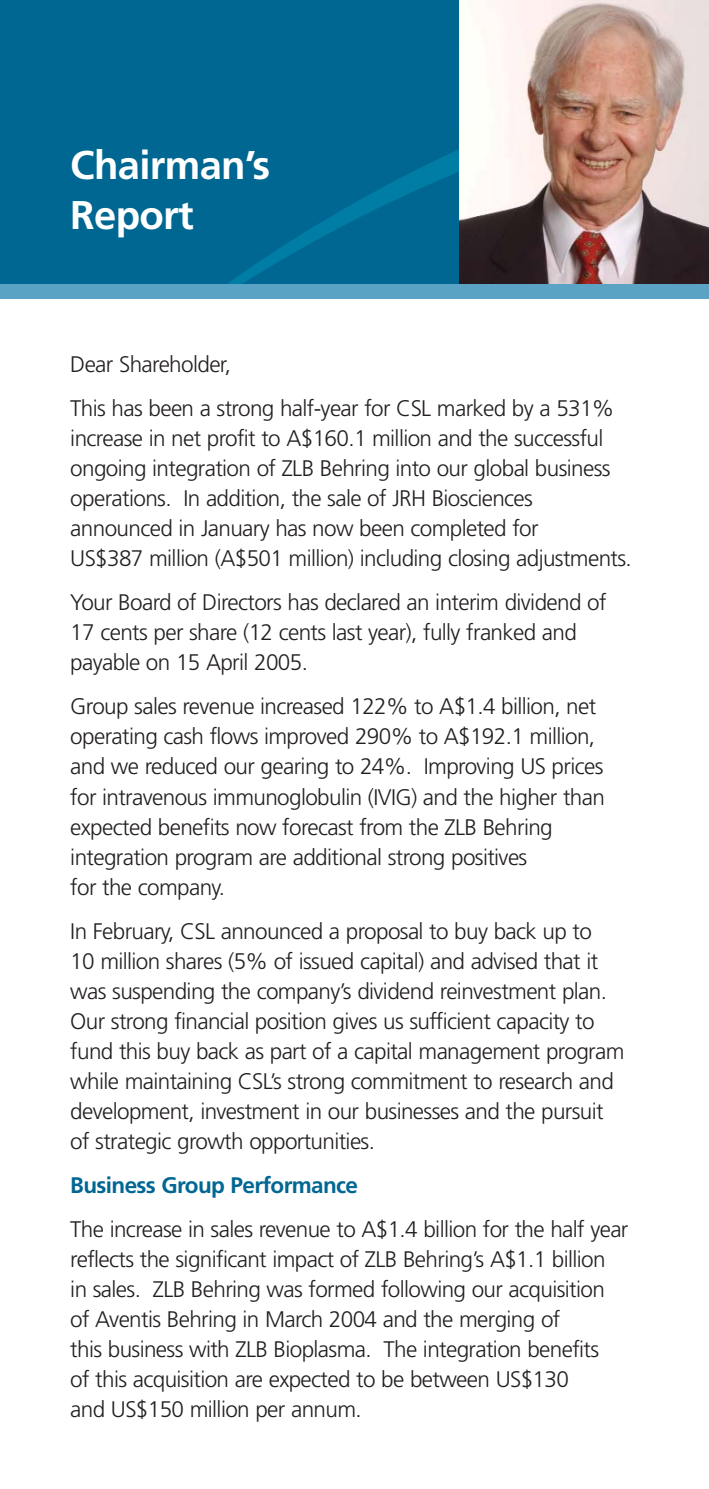
<style>
.page{position:relative;width:709px;height:1489px;background:#fff}
.page>*{position:absolute;margin:0;border:0;box-sizing:border-box;transform-origin:0 0}
.t1{font:700 40px/50px "Frutiger";letter-spacing:-.015em;color:#fff}
.t2{font:300 22.5px/30px "Frutiger";letter-spacing:-.03em;color:#231f20}
.t3{font:700 22.5px "Frutiger";letter-spacing:-.03em;color:#006792}
</style>
<div class="page">
<div style="left:0;top:0;width:708px;height:287px;background:#006792"></div>
<svg style="left:228px;top:149px;width:231px;height:135px"></svg>
<img style="left:459px;top:0;width:249px;height:284px">
<div style="left:0;top:284px;width:708px;height:14px;background:#5aa3c4"></div>
<h1 class="t1" style="left:70px;top:143px;width:201px">Chairman’s<br>Report</h1>
<p class="t2" style="left:70px;top:343px;width:545px;line-height:44.2px">Dear Shareholder,<br>This has been a strong half-year for CSL marked by a 531%</p>
<p class="t2" style="left:70px;top:425px;width:563px">increase in net profit to A$160.1 million and the successful ongoing integration of ZLB Behring into our global business operations. In addition, the sale of JRH Biosciences announced in January has now been completed for<br>US$387 million (A$501 million) including closing adjustments.</p>
<p class="t2" style="left:70px;top:589px;width:538px">Your Board of Directors has declared an interim dividend of<br>17 cents per share (12 cents last year), fully franked and payable on 15 April 2005.</p>
<p class="t2" style="left:70px;top:693px;width:536px">Group sales revenue increased 122% to A$1.4 billion, net operating cash flows improved 290% to A$192.1 million, and we reduced our gearing to 24%. Improving US prices for intravenous immunoglobulin (IVIG) and the higher than expected benefits now forecast from the ZLB Behring integration program are additional strong positives<br>for the company.</p>
<p class="t2" style="left:70px;top:917px;width:555px">In February, CSL announced a proposal to buy back up to<br>10 million shares (5% of issued capital) and advised that it was suspending the company’s dividend reinvestment plan.<br>Our strong financial position gives us sufficient capacity to fund this buy back as part of a capital management program while maintaining CSL’s strong commitment to research and development, investment in our businesses and the pursuit of strategic growth opportunities.</p>
<p class="t3" style="left:70px;top:1176px;width:289px">Business Group Performance</p>
<p class="t2" style="left:70px;top:1216px;width:559px">The increase in sales revenue to A$1.4 billion for the half year reflects the significant impact of ZLB Behring’s A$1.1 billion<br>in sales. ZLB Behring was formed following our acquisition of Aventis Behring in March 2004 and the merging of<br>this business with ZLB Bioplasma. The integration benefits<br>of this acquisition are expected to be between US$130<br>and US$150 million per annum.</p>
</div>
